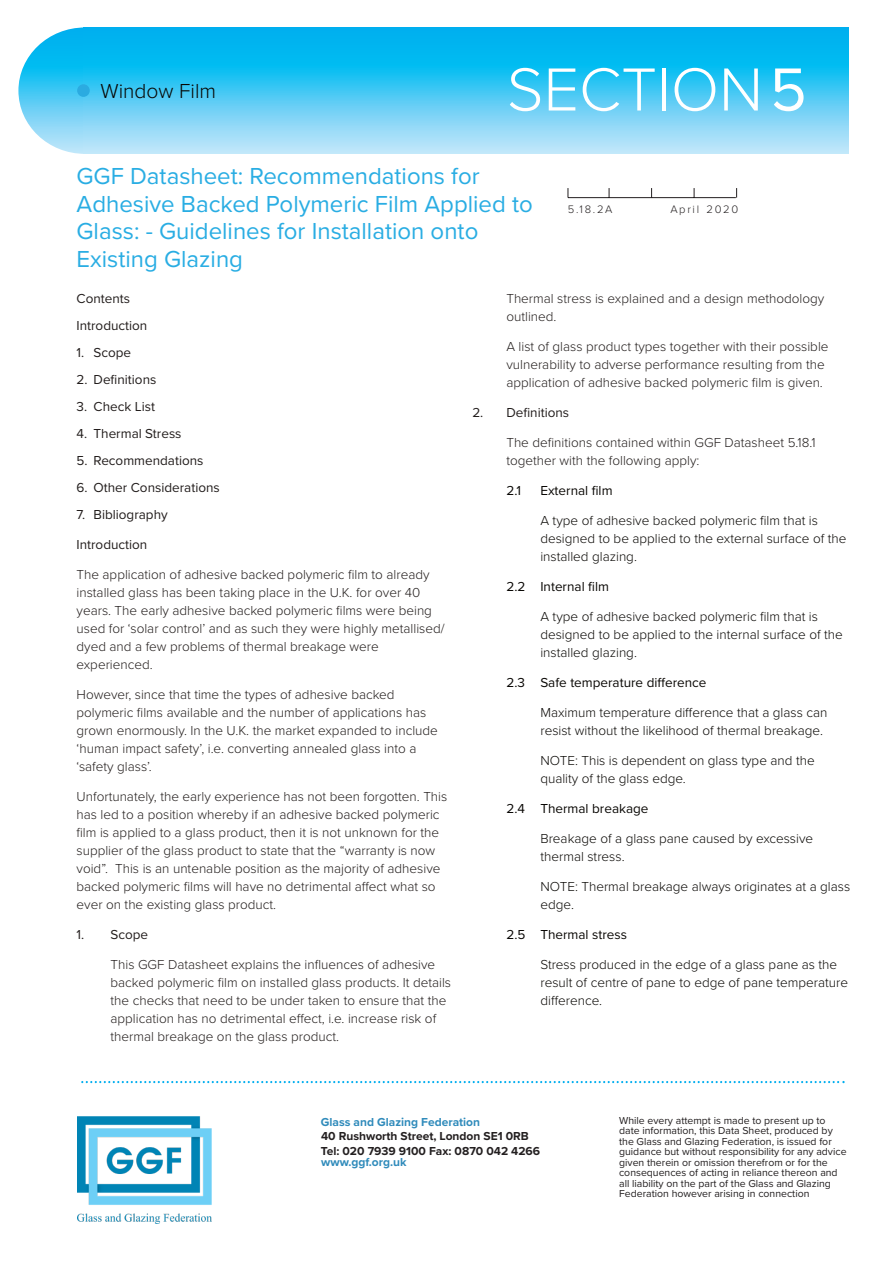
<style>
.page{position:relative;width:893px;height:1263px;background:#fff}
.page>*{position:absolute;margin:0;border:0;box-sizing:border-box;transform-origin:0 0}
.t1{font:300 63px "Proxima Nova";color:#fff}
.t2{font:24px/27.6px "Proxima Nova";color:#29ade3}
.t3{font:300 21px "Proxima Nova";color:#080704}
.t4{font:300 13.5px/18px "Proxima Nova";color:#221d1c}
.t5{font:300 13.5px/18px "Proxima Nova";color:#090704}
.t6{font:13.5px/27px "Proxima Nova";color:#221d1c}
.t7{font:13.5px "Proxima Nova";color:#090704}
.t8{font:700 12px/15px "Proxima Nova";color:#231f20}
.t9{font:700 12px "Proxima Nova";color:#308bbb}
.t10{font:300 11.25px "Proxima Nova";letter-spacing:.15em;color:#231f20}
.t11{font:10.5px/10.5px "Proxima Nova";color:#231f20}
.s1{font-weight:400}
</style>
<div class="page">
<svg style="left:18px;top:27px;width:133px;height:127px;background:#47c8f4"></svg>
<svg style="left:83px;top:27px;width:765px;height:127px;background:#4ac8f4"></svg>
<div style="left:77px;top:84px;width:13px;height:13px;background:#2babe1;border-radius:50%"></div>
<hr style="left:568px;top:197px;width:168px;height:1px;background:#231f20">
<svg style="left:81px;top:1081px;width:764px;height:2px"></svg>
<img style="left:78px;top:1116px;width:133px;height:107px">
<h3 class="t3" style="left:101px;top:81px;width:117px">Window Film</h3>
<h1 class="t1" style="left:507px;top:61px;width:301px">SECTION<span class="s1">5</span></h1>
<h2 class="t2" style="left:77px;top:163px;width:458px">GGF Datasheet: Recommendations for Adhesive Backed Polymeric Film Applied to Glass: - Guidelines for Installation onto Existing Glazing</h2>
<p class="t10" style="left:568px;top:204px;width:46px">5.18.2A</p>
<p class="t10" style="left:670px;top:204px;width:69px">April 2020</p>
<p class="t6" style="left:77px;top:285px;width:72px">Contents<br>Introduction</p>
<p class="t6" style="left:77px;top:339px;width:56px">1. Scope</p>
<p class="t6" style="left:77px;top:366px;width:81px">2. Definitions</p>
<p class="t6" style="left:77px;top:393px;width:80px">3. Check List</p>
<p class="t6" style="left:77px;top:420px;width:107px">4. Thermal Stress</p>
<p class="t6" style="left:77px;top:447px;width:129px">5. Recommendations</p>
<p class="t6" style="left:77px;top:474px;width:145px">6. Other Considerations</p>
<p class="t6" style="left:77px;top:501px;width:93px">7. Bibliography</p>
<p class="t6" style="left:77px;top:531px;width:72px">Introduction</p>
<p class="t4" style="left:77px;top:566px;width:370px">The application of adhesive backed polymeric film to already installed glass has been taking place in the U.K. for over 40 years. The early adhesive backed polymeric films were being used for ‘solar control’ and as such they were highly metallised/ dyed and a few problems of thermal breakage were experienced.</p>
<p class="t4" style="left:77px;top:686px;width:363px">However, since that time the types of adhesive backed polymeric films available and the number of applications has grown enormously. In the U.K. the market expanded to include ‘human impact safety’, i.e. converting annealed glass into a ‘safety glass’.</p>
<p class="t4" style="left:77px;top:788px;width:372px">Unfortunately, the early experience has not been forgotten. This has led to a position whereby if an adhesive backed polymeric film is applied to a glass product, then it is not unknown for the supplier of the glass product to state that the “warranty is now void”. This is an untenable position as the majority of adhesive backed polymeric films will have no detrimental affect what so ever on the existing glass product.</p>
<p class="t6" style="left:77px;top:921px;width:73px">1. Scope</p>
<p class="t4" style="left:111px;top:956px;width:342px">This GGF Datasheet explains the influences of adhesive backed polymeric film on installed glass products. It details the checks that need to be under taken to ensure that the application has no detrimental effect, i.e. increase risk of thermal breakage on the glass product.</p>
<p class="t4" style="left:506px;top:290px;width:319px">Thermal stress is explained and a design methodology outlined.</p>
<p class="t4" style="left:506px;top:338px;width:324px">A list of glass product types together with their possible vulnerability to adverse performance resulting from the application of adhesive backed polymeric film is given.</p>
<p class="t6" style="left:472px;top:399px;width:98px">2. Definitions</p>
<p class="t4" style="left:506px;top:434px;width:311px">The definitions contained within GGF Datasheet 5.18.1 together with the following apply:</p>
<p class="t7" style="left:506px;top:484px;width:16px">2.1</p>
<p class="t7" style="left:540px;top:484px;width:74px">External film</p>
<p class="t5" style="left:540px;top:512px;width:308px">A type of adhesive backed polymeric film that is designed to be applied to the external surface of the installed glazing.</p>
<p class="t7" style="left:506px;top:580px;width:104px">2.2 Internal film</p>
<p class="t5" style="left:540px;top:608px;width:304px">A type of adhesive backed polymeric film that is designed to be applied to the internal surface of the installed glazing.</p>
<p class="t7" style="left:506px;top:676px;width:202px">2.3 Safe temperature difference</p>
<p class="t5" style="left:540px;top:704px;width:289px">Maximum temperature difference that a glass can resist without the likelihood of thermal breakage.</p>
<p class="t5" style="left:540px;top:752px;width:276px">NOTE: This is dependent on glass type and the quality of the glass edge.</p>
<p class="t7" style="left:506px;top:802px;width:144px">2.4 Thermal breakage</p>
<p class="t5" style="left:540px;top:830px;width:274px">Breakage of a glass pane caused by excessive thermal stress.</p>
<p class="t5" style="left:540px;top:878px;width:311px">NOTE: Thermal breakage always originates at a glass edge.</p>
<p class="t7" style="left:506px;top:928px;width:122px">2.5 Thermal stress</p>
<p class="t5" style="left:540px;top:956px;width:309px">Stress produced in the edge of a glass pane as the result of centre of pane to edge of pane temperature difference.</p>
<p class="t9" style="left:321px;top:1116px;width:161px">Glass and Glazing Federation</p>
<p class="t8" style="left:321px;top:1129px;width:221px">40 Rushworth Street, London SE1 0RB<br>Tel: 020 7939 9100 Fax: 0870 042 4266</p>
<p class="t9" style="left:321px;top:1156px;width:87px">www.ggf.org.uk</p>
<p class="t11" style="left:619px;top:1115px;width:229px">While every attempt is made to present up to date information, this Data Sheet, produced by the Glass and Glazing Federation, is issued for guidance but without responsibility for any advice given therein or omission therefrom or for the consequences of acting in reliance thereon and all liability on the part of the Glass and Glazing Federation however arising in connection</p>
</div>
